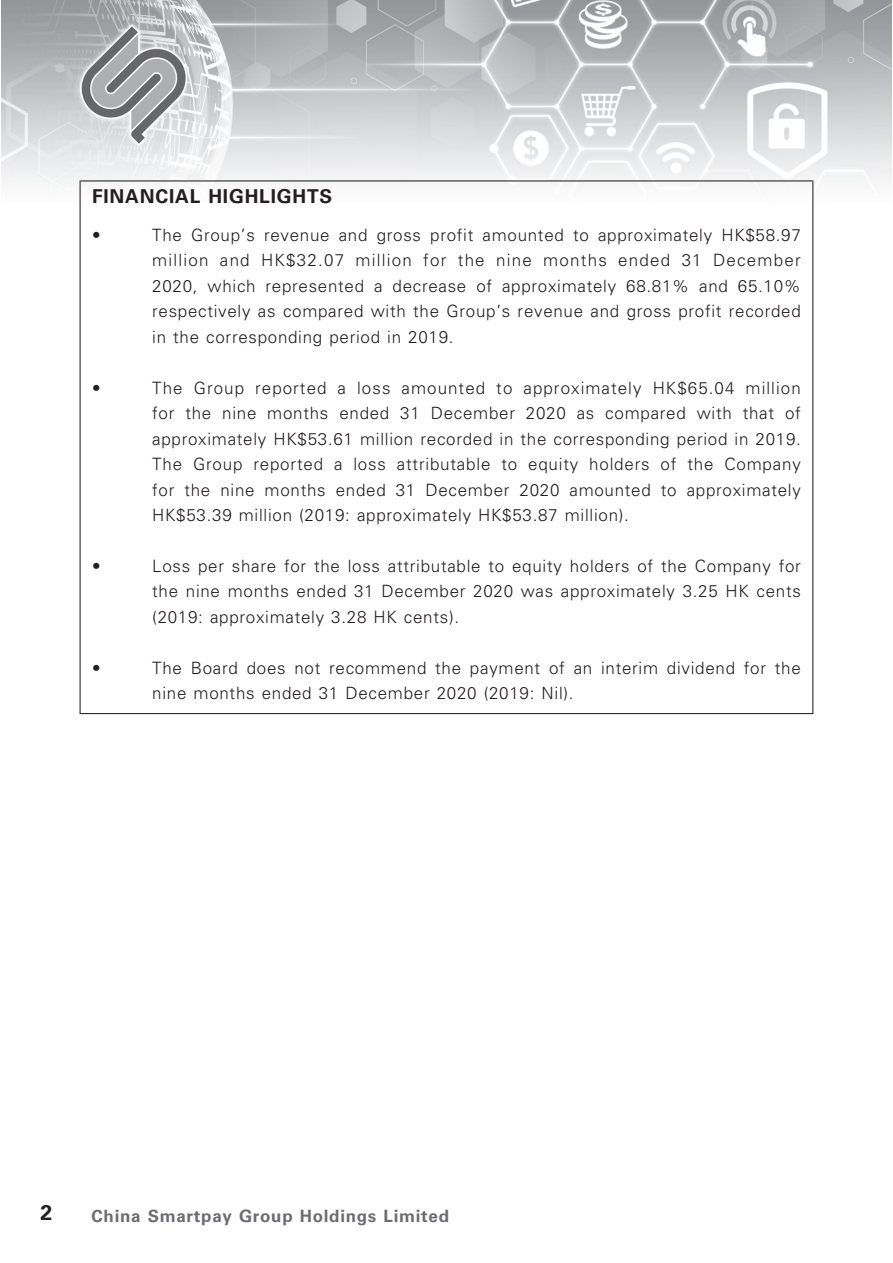
<style>
.page{position:relative;width:893px;height:1263px;background:#fff}
.page>*{position:absolute;margin:0;border:0;box-sizing:border-box;transform-origin:0 0}
.t1{font:700 21.15px "Univers LT Std";color:#231f20}
.t2{font:700 19.05px "Univers";letter-spacing:.04em;color:#231f20}
.t3{font:300 16.95px/25.5px "Univers";letter-spacing:.04em;color:#231f20;text-align:justify}
.t4{font:700 16.95px "Univers";letter-spacing:.04em;color:#6c6d70}
</style>
<div class="page">
<img style="left:1px;top:0;width:890px;height:715px">
<hr style="left:80px;top:180px;width:733px;height:1px;background:#231f20">
<hr style="left:80px;top:181px;width:1px;height:532px;background:#231f20">
<hr style="left:812px;top:181px;width:1px;height:532px;background:#231f20">
<hr style="left:80px;top:713px;width:733px;height:1px;background:#231f20">
<p class="t2" style="left:92px;top:190px;width:242px">FINANCIAL HIGHLIGHTS</p>
<p class="t3" style="left:92px;top:224px;width:10px">•</p>
<p class="t3" style="left:152px;top:224px;width:650px">The Group’s revenue and gross profit amounted to approximately HK$58.97 million and HK$32.07 million for the nine months ended 31 December 2020, which represented a decrease of approximately 68.81% and 65.10% respectively as compared with the Group’s revenue and gross profit recorded in the corresponding period in 2019.</p>
<p class="t3" style="left:92px;top:376px;width:10px">•</p>
<p class="t3" style="left:152px;top:376px;width:650px">The Group reported a loss amounted to approximately HK$65.04 million for the nine months ended 31 December 2020 as compared with that of approximately HK$53.61 million recorded in the corresponding period in 2019.<br>The Group reported a loss attributable to equity holders of the Company for the nine months ended 31 December 2020 amounted to approximately HK$53.39 million (2019: approximately HK$53.87 million).</p>
<p class="t3" style="left:92px;top:555px;width:10px">•</p>
<p class="t3" style="left:152px;top:555px;width:650px">Loss per share for the loss attributable to equity holders of the Company for the nine months ended 31 December 2020 was approximately 3.25 HK cents (2019: approximately 3.28 HK cents).</p>
<p class="t3" style="left:92px;top:657px;width:10px">•</p>
<p class="t3" style="left:152px;top:657px;width:650px">The Board does not recommend the payment of an interim dividend for the nine months ended 31 December 2020 (2019: Nil).</p>
<p class="t1" style="left:41px;top:1205px;width:13px">2</p>
<p class="t4" style="left:92px;top:1210px;width:359px">China Smartpay Group Holdings Limited</p>
</div>
